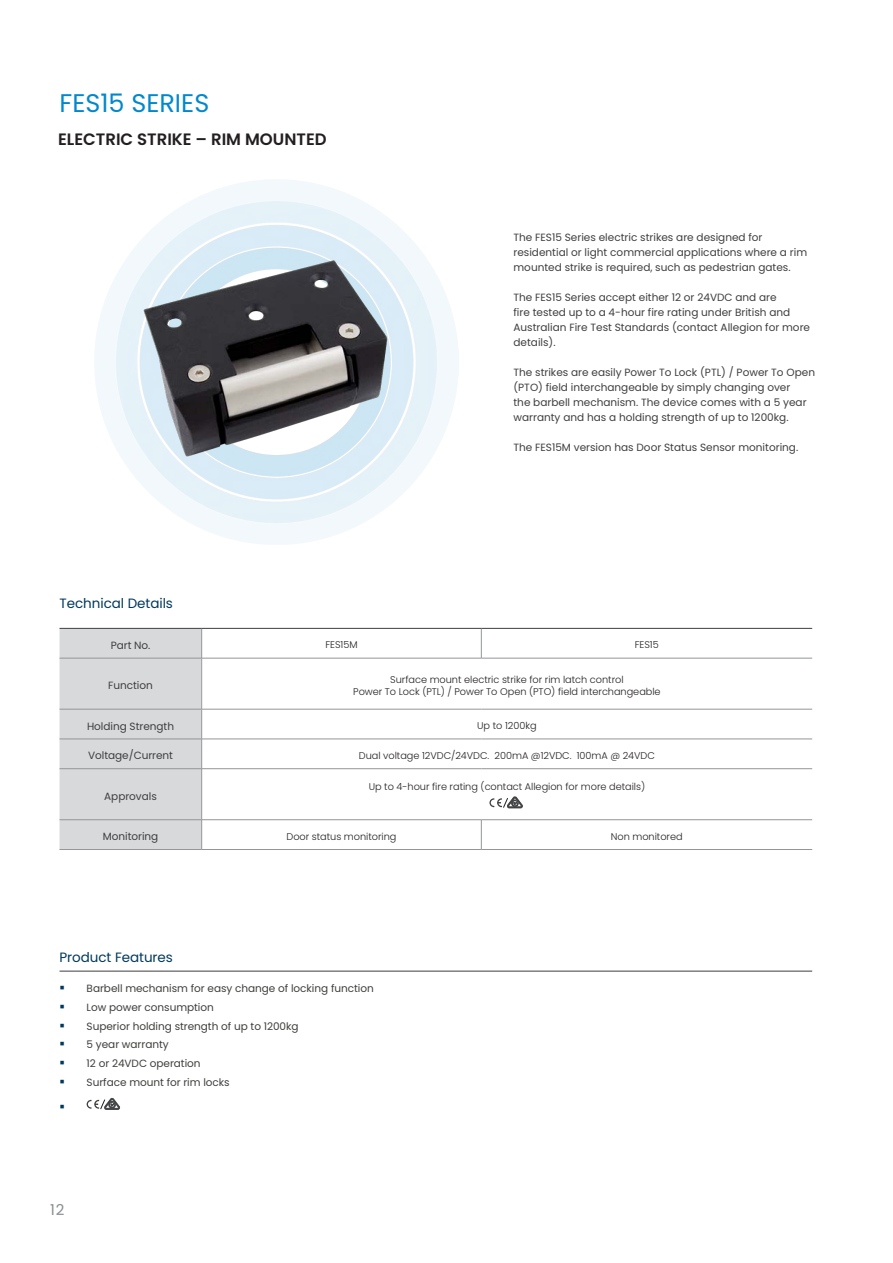
<style>
.page{position:relative;width:893px;height:1263px;background:#fff}
.page>*{position:absolute;margin:0;border:0;box-sizing:border-box;transform-origin:0 0}
.t1{font:25.5px "Poppins";color:#0088ce}
.t2{font:600 16.5px "Poppins";color:#231f20}
.t3{font:15px "Poppins";color:#8b8d90}
.t4{font:13.5px "Poppins";letter-spacing:-.005em;color:#00395c}
.t5{font:12px "Wingdings";color:#00395c}
.t6{font:10.5px/15px "Poppins";color:#3e3e3f}
.t7{font:10.5px "Poppins";letter-spacing:-.005em;color:#3e3e3c}
.t8{font:300 9.75px/11.7px "Poppins";letter-spacing:-.005em;color:#231f20;text-align:center}
.s1{color:#00395c}
</style>
<div class="page">
<svg style="left:87px;top:1098px;width:33px;height:12px"></svg>
<svg style="left:202px;top:710px;width:610px;height:29px"></svg>
<svg style="left:202px;top:740px;width:610px;height:109px"></svg>
<svg style="left:481px;top:629px;width:1px;height:29px"></svg>
<hr style="left:202px;top:658px;width:279px;height:1px;background:#939598">
<hr style="left:481px;top:658px;width:331px;height:1px;background:#939598">
<hr style="left:202px;top:709px;width:279px;height:1px;background:#939598">
<hr style="left:481px;top:709px;width:331px;height:1px;background:#939598">
<hr style="left:202px;top:739px;width:279px;height:1px;background:#939598">
<hr style="left:481px;top:739px;width:331px;height:1px;background:#939598">
<hr style="left:202px;top:768px;width:279px;height:1px;background:#939598">
<hr style="left:481px;top:768px;width:331px;height:1px;background:#939598">
<hr style="left:202px;top:819px;width:279px;height:1px;background:#939598">
<div style="left:60px;top:629px;width:142px;height:220px;background:#d8d9db"></div>
<hr style="left:481px;top:819px;width:331px;height:1px;background:#939598">
<svg style="left:481px;top:820px;width:1px;height:29px"></svg>
<hr style="left:60px;top:849px;width:142px;height:1px;background:#939598">
<hr style="left:202px;top:849px;width:279px;height:1px;background:#939598">
<hr style="left:481px;top:849px;width:331px;height:1px;background:#939598">
<hr style="left:60px;top:628px;width:142px;height:1px;background:#3e3e3f">
<hr style="left:202px;top:628px;width:279px;height:1px;background:#3e3e3f">
<hr style="left:481px;top:628px;width:331px;height:1px;background:#3e3e3f">
<svg style="left:489px;top:797px;width:33px;height:11px"></svg>
<hr style="left:60px;top:971px;width:752px;height:1px;background:#3e3e3f">
<img style="left:139px;top:180px;width:320px;height:215px">
<img style="left:94px;top:243px;width:361px;height:302px">
<h1 class="t1" style="left:60px;top:88px;width:151px">FES15 SERIES</h1>
<h2 class="t2" style="left:58px;top:130px;width:270px">ELECTRIC STRIKE – RIM MOUNTED</h2>
<p class="t4" style="left:60px;top:596px;width:115px">Technical Details</p>
<p class="t6" style="left:513px;top:230px;width:295px">The FES15 Series electric strikes are designed for residential or light commercial applications where a rim mounted strike is required, such as pedestrian gates.</p>
<p class="t6" style="left:513px;top:290px;width:298px">The FES15 Series accept either 12 or 24VDC and are<br>fire tested up to a 4-hour fire rating under British and Australian Fire Test Standards (contact Allegion for more details).</p>
<p class="t6" style="left:513px;top:365px;width:303px">The strikes are easily Power To Lock (PTL) / Power To Open (PTO) field interchangeable by simply changing over<br>the barbell mechanism. The device comes with a 5 year warranty and has a holding strength of up to 1200kg.</p>
<p class="t6" style="left:513px;top:440px;width:286px">The FES15M version has Door Status Sensor monitoring.</p>
<p class="t6" style="left:111px;top:638px;width:41px">Part No.</p>
<p class="t8" style="left:325px;top:639px;width:34px">FES15M</p>
<p class="t8" style="left:635px;top:639px;width:25px">FES15</p>
<p class="t6" style="left:108px;top:678px;width:46px">Function</p>
<p class="t8" style="left:353px;top:674px;width:309px">Surface mount electric strike for rim latch control<br>Power To Lock (PTL) / Power To Open (PTO) field interchangeable</p>
<p class="t6" style="left:87px;top:718px;width:89px">Holding Strength</p>
<p class="t8" style="left:477px;top:720px;width:61px">Up to 1200kg</p>
<p class="t6" style="left:88px;top:748px;width:87px">Voltage/Current</p>
<p class="t8" style="left:359px;top:750px;width:298px">Dual voltage 12VDC/24VDC. 200mA @12VDC. 100mA @ 24VDC</p>
<p class="t6" style="left:104px;top:789px;width:54px">Approvals</p>
<p class="t8" style="left:369px;top:781px;width:278px">Up to 4-hour fire rating (contact Allegion for more details)</p>
<p class="t6" style="left:103px;top:829px;width:57px">Monitoring</p>
<p class="t8" style="left:286px;top:830px;width:111px">Door status monitoring</p>
<p class="t8" style="left:611px;top:830px;width:73px">Non monitored</p>
<p class="t4" style="left:60px;top:949px;width:115px">Product Features</p>
<p class="t7" style="left:60px;top:982px;width:316px"><span class="s1">▪</span> Barbell mechanism for easy change of locking function</p>
<p class="t7" style="left:60px;top:1001px;width:156px"><span class="s1">▪</span> Low power consumption</p>
<p class="t7" style="left:60px;top:1020px;width:241px"><span class="s1">▪</span> Superior holding strength of up to 1200kg</p>
<p class="t7" style="left:60px;top:1039px;width:111px"><span class="s1">▪</span> 5 year warranty</p>
<p class="t7" style="left:60px;top:1058px;width:143px"><span class="s1">▪</span> 12 or 24VDC operation</p>
<p class="t7" style="left:60px;top:1077px;width:172px"><span class="s1">▪</span> Surface mount for rim locks</p>
<p class="t5" style="left:60px;top:1100px;width:7px">▪</p>
<h3 class="t3" style="left:50px;top:1201px;width:16px">12</h3>
</div>
